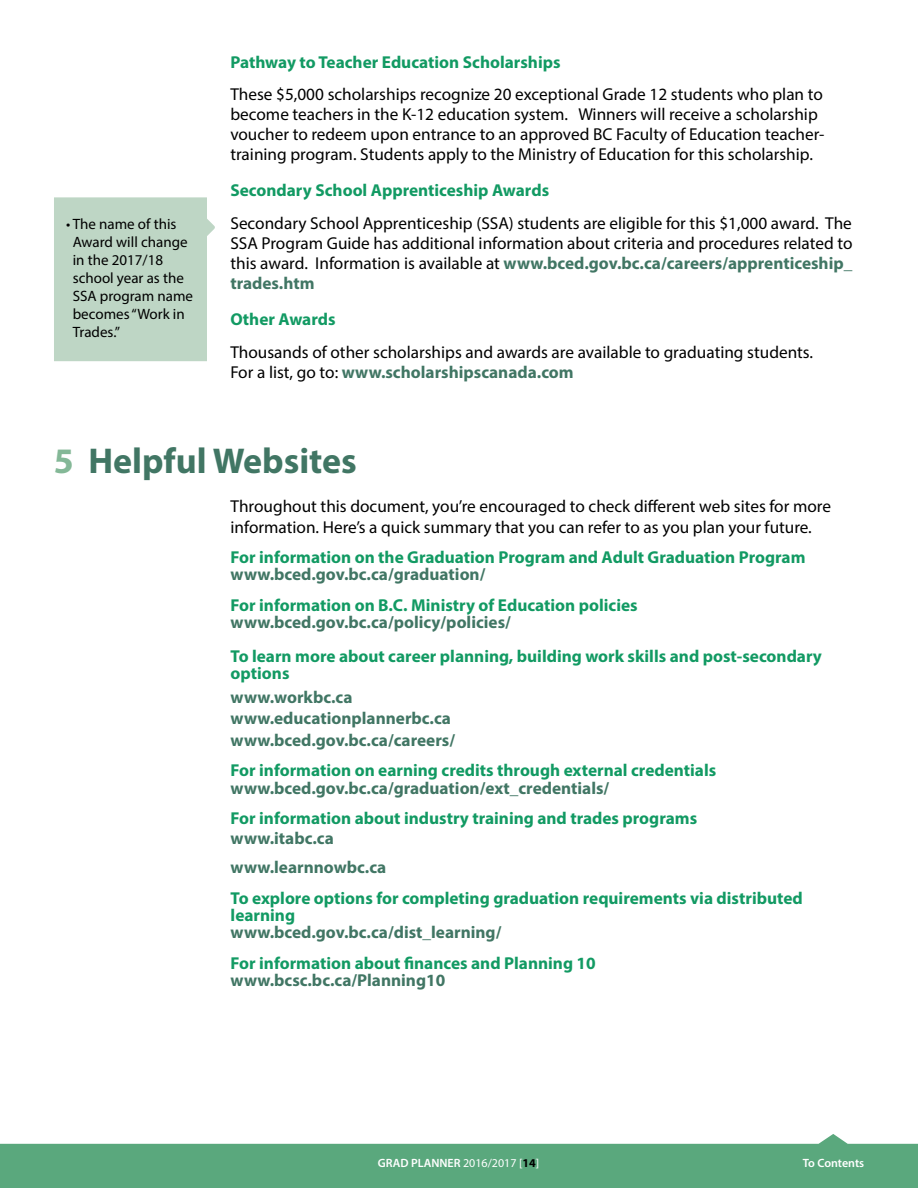
<style>
.page{position:relative;width:918px;height:1188px;background:#fff}
.page>*{position:absolute;margin:0;border:0;box-sizing:border-box;transform-origin:0 0}
.t1{font:700 36px "Myriad Pro";color:#417664}
.t2{font:17.25px/20.1px "Myriad Pro";color:#000}
.t3{font:700 17.25px/17.1px "Myriad Pro";color:#129a63}
.t4{font:700 17.25px/21.6px "Myriad Pro";color:#417664}
.t5{font:15px/18px "Myriad Pro";color:#000}
.t6{font:600 12px "Myriad Pro";color:#fff}
.s1{font-weight:700;color:#417664}
.s2{color:#84b897}
.s3{font-weight:400}
.s4{font-weight:700;color:#000}
</style>
<div class="page">
<svg style="left:0;top:1134px;width:918px;height:54px;fill:#5aa87d"></svg>
<div style="left:54px;top:197px;width:161px;height:164px;background:#bed6c5"></div>
<p class="t5" style="left:73px;top:215px;width:122px;text-indent:-7px">• The name of this<br>Award will change in the 2017/18 school year as the<br>SSA program name becomes “Work in<br>Trades.”</p>
<p class="t3" style="left:230px;top:53px;width:332px">Pathway to Teacher Education Scholarships</p>
<p class="t2" style="left:230px;top:83px;width:596px">These $5,000 scholarships recognize 20 exceptional Grade 12 students who plan to become teachers in the K-12 education system. Winners will receive a scholarship voucher to redeem upon entrance to an approved BC Faculty of Education teacher&shy;training program. Students apply to the Ministry of Education for this scholarship.</p>
<p class="t3" style="left:230px;top:182px;width:320px">Secondary School Apprenticeship Awards</p>
<p class="t2" style="left:230px;top:212px;width:624px;text-align:justify">Secondary School Apprenticeship (SSA) students are eligible for this $1,000 award. The SSA Program Guide has additional information about criteria and procedures related to this award. Information is available at <span class="s1">www.bced.gov.bc.ca/careers/apprenticeship_ trades.htm</span></p>
<p class="t3" style="left:230px;top:311px;width:107px">Other Awards</p>
<p class="t2" style="left:230px;top:341px;width:584px">Thousands of other scholarships and awards are available to graduating students.<br>For a list, go to: <span class="s1">www.scholarshipscanada.com</span></p>
<h1 class="t1" style="left:54px;top:438px;width:304px"><span class="s2">5</span> Helpful Websites</h1>
<p class="t2" style="left:231px;top:496px;width:602px">Throughout this document, you’re encouraged to check different web sites for more information. Here’s a quick summary that you can refer to as you plan your future.</p>
<p class="t3" style="left:231px;top:548px;width:576px">For information on the Graduation Program and Adult Graduation Program</p>
<p class="t4" style="left:231px;top:563px;width:256px">www.bced.gov.bc.ca/graduation/</p>
<p class="t3" style="left:231px;top:596px;width:409px">For information on B.C. Ministry of Education policies</p>
<p class="t4" style="left:231px;top:611px;width:282px">www.bced.gov.bc.ca/policy/policies/</p>
<p class="t3" style="left:231px;top:647px;width:593px">To learn more about career planning, building work skills and post-secondary options</p>
<p class="t4" style="left:231px;top:685px;width:226px">www.workbc.ca www.educationplannerbc.ca www.bced.gov.bc.ca/careers/</p>
<p class="t3" style="left:231px;top:761px;width:487px">For information on earning credits through external credentials</p>
<p class="t4" style="left:231px;top:776px;width:380px">www.bced.gov.bc.ca/graduation/ext_credentials/</p>
<p class="t3" style="left:231px;top:809px;width:468px">For information about industry training and trades programs</p>
<p class="t4" style="left:231px;top:823px;width:157px;line-height:29.1px">www.itabc.ca www.learnnowbc.ca</p>
<p class="t3" style="left:231px;top:889px;width:574px">To explore options for completing graduation requirements via distributed learning</p>
<p class="t4" style="left:231px;top:921px;width:272px">www.bced.gov.bc.ca/dist_learning/</p>
<p class="t3" style="left:231px;top:954px;width:367px">For information about finances and Planning 10</p>
<p class="t4" style="left:231px;top:969px;width:216px">www.bcsc.bc.ca/Planning10</p>
<p class="t6" style="left:378px;top:1156px;width:163px">GRAD PLANNER <span class="s3">2016/2017 [</span><span class="s4">14</span><span class="s3">]</span></p>
<p class="t6" style="left:803px;top:1156px;width:63px">To Contents</p>
</div>
